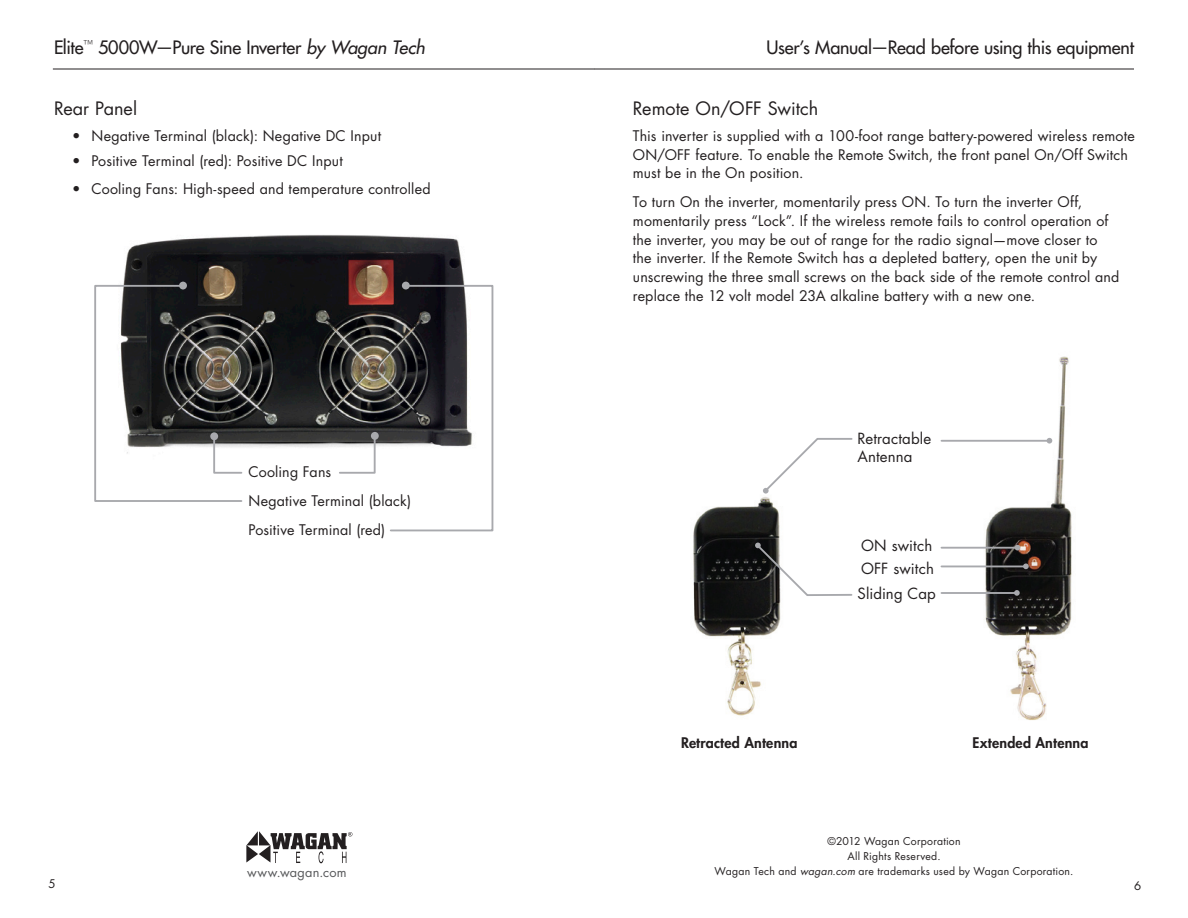
<style>
.page{position:relative;width:1188px;height:918px;background:#fff}
.page>*{position:absolute;margin:0;border:0;box-sizing:border-box;transform-origin:0 0}
.t1{font:500 18px "Futura Std";letter-spacing:-.015em;color:#231f20}
.Sub_Section_Heading{font:18px "Futura Std";color:#231f20}
.Block_Text{font:15px/18px "Futura Std";letter-spacing:.01em;color:#231f20}
.Block_Text-2{font:14.25px/18.8px "Futura Std";letter-spacing:.015em;color:#231f20}
.Bullet_List{font:14.25px "Futura Std";letter-spacing:.01em;color:#231f20}
.Block_Text-3{font:800 14.25px "Futura Std";letter-spacing:.015em;color:#231f20}
.t2{font:12.75px "Futura Std";letter-spacing:.02em;color:#57585a}
.t3{font:11.7px "Futura Std";color:#231f20}
.t4{font:10.5px/15px "Futura Std";letter-spacing:.025em;color:#231f20;text-align:center}
.s1{font-style:italic}
</style>
<div class="page">
<img style="left:123px;top:235px;width:342px;height:213px">
<img style="left:693px;top:497px;width:88px;height:219px">
<img style="left:944px;top:356px;width:128px;height:364px">
<hr style="left:53px;top:69px;width:541px;height:1px;background:#231f20">
<svg style="left:246px;top:831px;width:106px;height:32px"></svg>
<hr style="left:594px;top:69px;width:540px;height:1px;background:#231f20">
<svg style="left:338px;top:437px;width:39px;height:37px"></svg>
<svg style="left:94px;top:284px;width:149px;height:218px"></svg>
<svg style="left:389px;top:284px;width:105px;height:248px"></svg>
<div style="left:402px;top:282px;width:8px;height:8px;background:#a8a9ad;border-radius:50%"></div>
<div style="left:179px;top:282px;width:8px;height:8px;background:#a8a9ad;border-radius:50%"></div>
<div style="left:371px;top:432px;width:8px;height:8px;background:#a8a9ad;border-radius:50%"></div>
<div style="left:210px;top:432px;width:8px;height:8px;background:#a8a9ad;border-radius:50%"></div>
<hr style="left:941px;top:547px;width:77px;height:2px;background:#a8a9ad">
<hr style="left:941px;top:566px;width:84px;height:1px;background:#a8a9ad">
<svg style="left:1015px;top:545px;width:5px;height:5px"></svg>
<svg style="left:1023px;top:563px;width:6px;height:6px"></svg>
<hr style="left:941px;top:592px;width:74px;height:2px;background:#a8a9ad">
<svg style="left:1014px;top:590px;width:6px;height:6px"></svg>
<hr style="left:941px;top:440px;width:108px;height:2px;background:#a8a9ad">
<svg style="left:1047px;top:438px;width:5px;height:6px"></svg>
<svg style="left:755px;top:543px;width:98px;height:54px"></svg>
<svg style="left:763px;top:438px;width:90px;height:56px"></svg>
<p class="t1" style="left:54px;top:36px;width:373px">Elite<sup>™</sup> 5000W—Pure Sine Inverter <span class="s1">by Wagan Tech</span></p>
<p class="Sub_Section_Heading" style="left:54px;top:97px;width:85px">Rear Panel</p>
<p class="Bullet_List" style="left:72px;top:127px;width:311px">• Negative Terminal (black): Negative DC Input</p>
<p class="Bullet_List" style="left:72px;top:152px;width:272px">• Positive Terminal (red): Positive DC Input</p>
<p class="Bullet_List" style="left:72px;top:180px;width:360px">• Cooling Fans: High-speed and temperature controlled</p>
<p class="t3" style="left:48px;top:877px;width:9px">5</p>
<p class="Block_Text-2" style="left:249px;top:463px;width:84px">Cooling Fans</p>
<p class="Block_Text-2" style="left:249px;top:492px;width:164px">Negative Terminal (black)</p>
<p class="Block_Text-2" style="left:249px;top:520px;width:138px">Positive Terminal (red)</p>
<p class="t2" style="left:247px;top:864px;width:101px">www.wagan.com</p>
<p class="t1" style="left:767px;top:36px;width:369px">User’s Manual—Read before using this equipment</p>
<p class="Sub_Section_Heading" style="left:633px;top:97px;width:187px">Remote On/OFF Switch</p>
<p class="Block_Text-2" style="left:633px;top:126px;width:503px">This inverter is supplied with a 100-foot range battery-powered wireless remote<br>ON/OFF feature. To enable the Remote Switch, the front panel On/Off Switch must be in the On position.</p>
<p class="Block_Text-2" style="left:633px;top:193px;width:488px">To turn On the inverter, momentarily press ON. To turn the inverter Off, momentarily press “Lock”. If the wireless remote fails to control operation of the inverter, you may be out of range for the radio signal—move closer to the inverter. If the Remote Switch has a depleted battery, open the unit by unscrewing the three small screws on the back side of the remote control and replace the 12 volt model 23A alkaline battery with a new one.</p>
<p class="Block_Text" style="left:857px;top:430px;width:75px">Retractable<br>Antenna</p>
<p class="Block_Text" style="left:861px;top:537px;width:73px">ON switch</p>
<p class="Block_Text" style="left:861px;top:559px;width:74px">OFF switch</p>
<p class="Block_Text" style="left:857px;top:585px;width:80px">Sliding Cap</p>
<p class="Block_Text-3" style="left:681px;top:734px;width:118px">Retracted Antenna</p>
<p class="Block_Text-3" style="left:973px;top:734px;width:117px">Extended Antenna</p>
<p class="t4" style="left:715px;top:834px;width:360px">©2012 Wagan Corporation<br>All Rights Reserved.<br>Wagan Tech and <span class="s1">wagan.com</span> are trademarks used by Wagan Corporation.</p>
<p class="t3" style="left:1134px;top:878px;width:9px">6</p>
</div>
